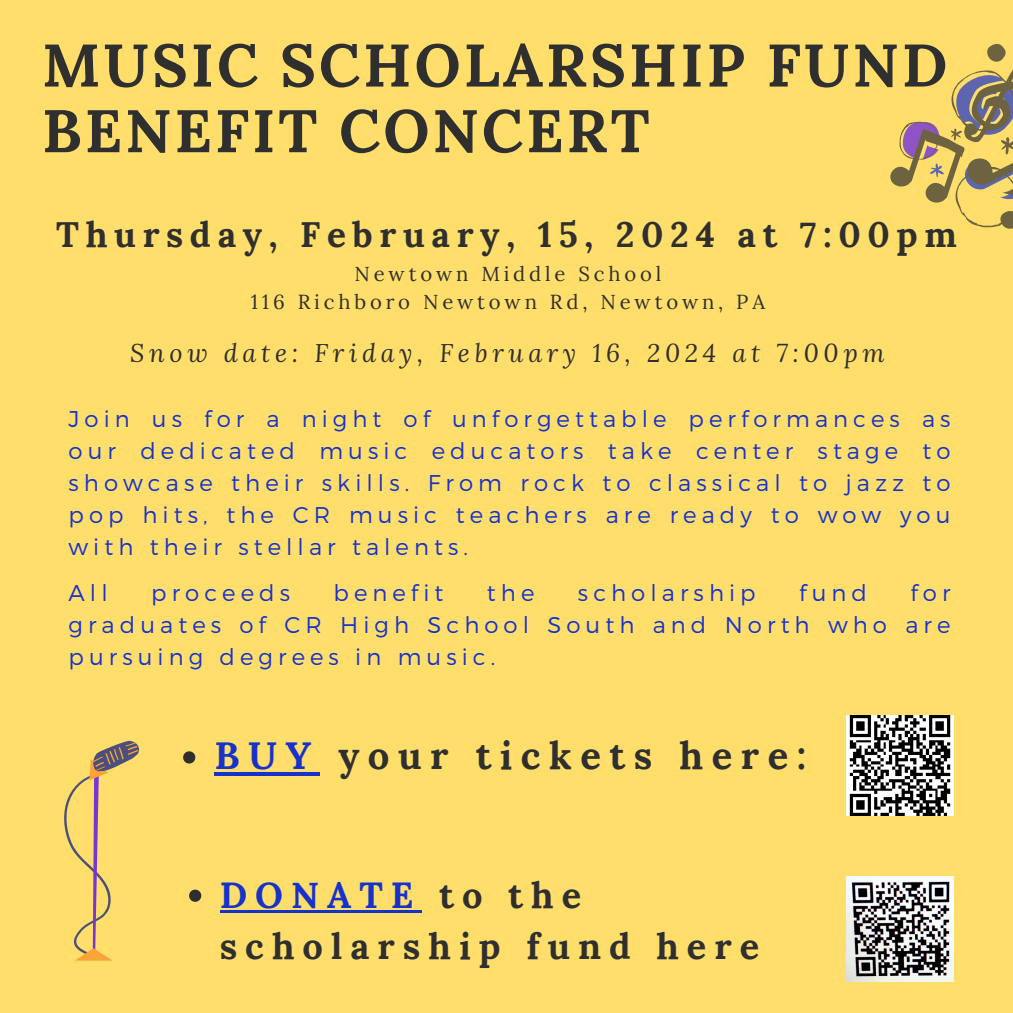
<style>
.page{position:relative;width:1013px;height:1013px;background:#fff}
.page>*{position:absolute;margin:0;border:0;box-sizing:border-box;transform-origin:0 0}
.t1{font:700 60px/65.6px "Lora";letter-spacing:.05em;color:#2f2f2f}
.t2{font:700 38.25px "Lora";letter-spacing:.22em;color:#2f2f2f}
.t3{font:700 36.25px/50.6px "Lora";letter-spacing:.22em;color:#2f2f2f}
.t4{font:700 35.25px "Lora";letter-spacing:.19em;color:#2f2f2f}
.t5{font:italic 25.25px "Lora";letter-spacing:.19em;color:#2f2f2f}
.t6{font:300 22.75px/31.9px "Montserrat";letter-spacing:.22em;color:#1732cb;text-align:justify}
.t7{font:20.25px/28.1px "Lora";letter-spacing:.19em;color:#2f2f2f;text-align:center}
.s1{color:#1732cb}
</style>
<div class="page">
<div style="left:0;top:0;width:1012px;height:1012px;background:#ffde6b"></div>
<svg style="left:890px;top:43px;width:122px;height:186px"></svg>
<svg style="left:64px;top:740px;width:75px;height:220px"></svg>
<img style="left:846px;top:715px;width:107px;height:100px">
<img style="left:846px;top:876px;width:107px;height:105px">
<svg style="left:189px;top:889px;width:12px;height:12px"></svg>
<hr style="left:220px;top:910px;width:201px;height:3px;background:#1732cb">
<svg style="left:183px;top:751px;width:12px;height:12px"></svg>
<hr style="left:214px;top:772px;width:106px;height:3px;background:#1732cb">
<p class="t1" style="left:42px;top:32px;width:906px">MUSIC SCHOLARSHIP FUND<br>BENEFIT CONCERT</p>
<p class="t4" style="left:56px;top:211px;width:902px">Thursday, February, 15, 2024 at 7:00pm</p>
<p class="t7" style="left:251px;top:259px;width:516px">Newtown Middle School<br>116 Richboro Newtown Rd, Newtown, PA</p>
<p class="t5" style="left:130px;top:336px;width:756px">Snow date: Friday, February 16, 2024 at 7:00pm</p>
<h1 class="t6" style="left:69px;top:402px;width:883px">Join us for a night of unforgettable performances as our dedicated music educators take center stage to showcase their skills. From rock to classical to jazz to pop hits, the CR music teachers are ready to wow you with their stellar talents.</h1>
<h2 class="t6" style="left:69px;top:576px;width:41px">All</h2>
<h2 class="t6" style="left:151px;top:576px;width:140px">proceeds</h2>
<h2 class="t6" style="left:333px;top:576px;width:111px">benefit</h2>
<h2 class="t6" style="left:487px;top:576px;width:49px">the</h2>
<h2 class="t6" style="left:578px;top:576px;width:179px">scholarship</h2>
<h2 class="t6" style="left:799px;top:576px;width:69px">fund</h2>
<h2 class="t6" style="left:69px;top:576px;width:883px;text-indent:841px">for graduates of CR High School South and North who are pursuing degrees in music.</h2>
<p class="t2" style="left:214px;top:730px;width:593px"><span class="s1">BUY</span> your tickets here:</p>
<p class="t3" style="left:220px;top:869px;width:541px"><span class="s1">DONATE</span> to the scholarship fund here</p>
</div>
